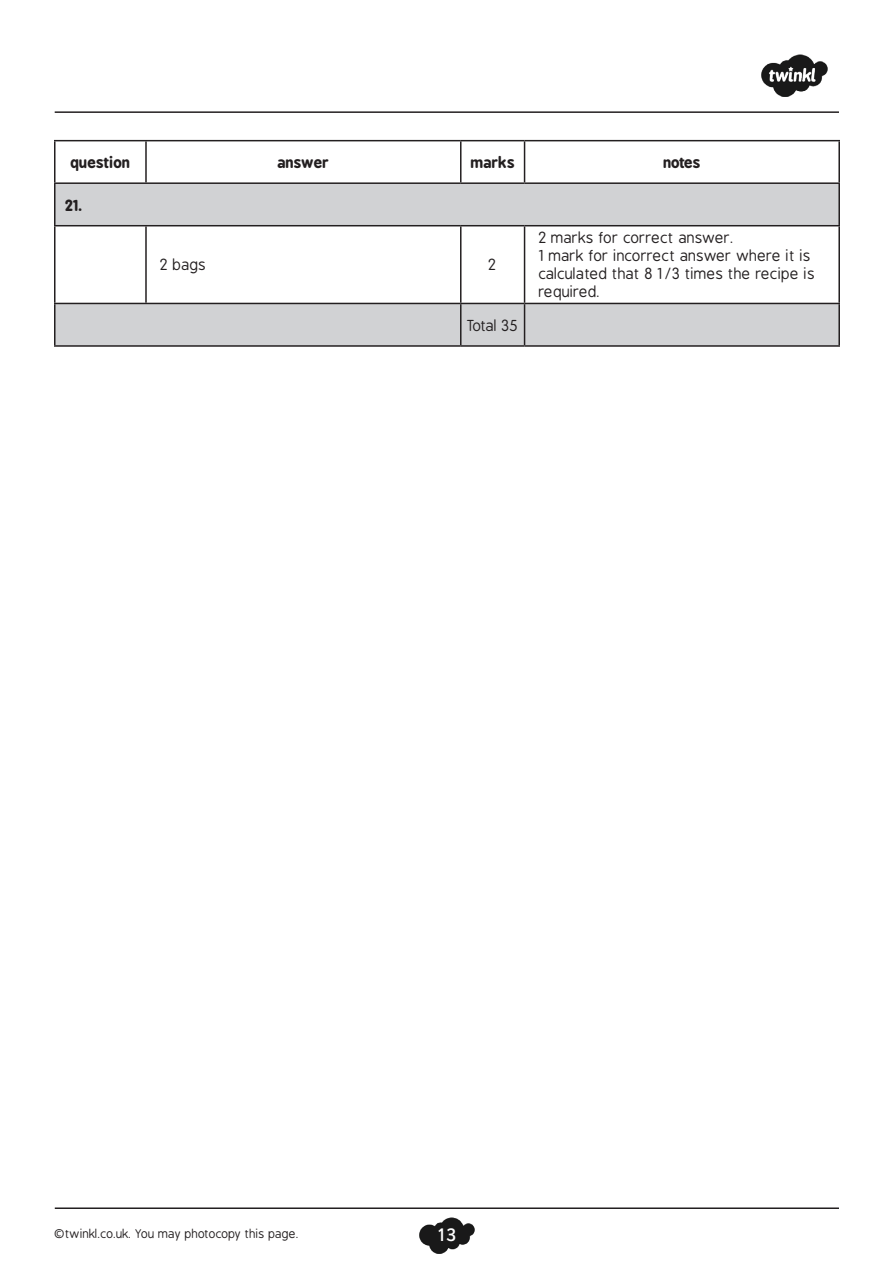
<style>
.page{position:relative;width:893px;height:1263px;background:#fff}
.page>*{position:absolute;margin:0;border:0;box-sizing:border-box;transform-origin:0 0}
.t1{font:500 18px "Sassoon Infant Md";color:#fff}
.Table_Text{font:15px/18px "B Preplay";color:#231f20}
.Paragraph_Style_1{font:700 15px "B Preplay";color:#231f20}
.Paragraph_Style_1-2{font:15px "B Preplay";letter-spacing:-.05em;color:#231f20}
.t2{font:12px "B Preplay";color:#231f20}
</style>
<div class="page">
<img style="left:419px;top:1218px;width:56px;height:35px">
<hr style="left:55px;top:111px;width:784px;height:2px;background:#231f20">
<hr style="left:55px;top:1207px;width:784px;height:2px;background:#231f20">
<img style="left:761px;top:54px;width:67px;height:42px">
<svg style="left:56px;top:184px;width:782px;height:161px;fill:#d1d2d4"></svg>
<hr style="left:54px;top:140px;width:92px;height:1px;background:#231f20">
<hr style="left:54px;top:141px;width:2px;height:41px;background:#231f20">
<hr style="left:146px;top:140px;width:315px;height:1px;background:#231f20">
<hr style="left:145px;top:141px;width:2px;height:41px;background:#231f20">
<hr style="left:461px;top:140px;width:64px;height:1px;background:#231f20">
<hr style="left:460px;top:141px;width:1px;height:41px;background:#231f20">
<hr style="left:525px;top:140px;width:315px;height:1px;background:#231f20">
<hr style="left:524px;top:141px;width:1px;height:41px;background:#231f20">
<hr style="left:838px;top:141px;width:2px;height:41px;background:#231f20">
<hr style="left:54px;top:226px;width:2px;height:77px;background:#231f20">
<hr style="left:145px;top:226px;width:2px;height:77px;background:#231f20">
<hr style="left:460px;top:226px;width:1px;height:77px;background:#231f20">
<hr style="left:524px;top:226px;width:1px;height:77px;background:#231f20">
<hr style="left:838px;top:226px;width:2px;height:77px;background:#231f20">
<hr style="left:54px;top:182px;width:92px;height:2px;background:#231f20">
<hr style="left:54px;top:184px;width:2px;height:41px;background:#231f20">
<hr style="left:146px;top:182px;width:315px;height:2px;background:#231f20">
<hr style="left:461px;top:182px;width:64px;height:2px;background:#231f20">
<hr style="left:525px;top:182px;width:315px;height:2px;background:#231f20">
<hr style="left:838px;top:184px;width:2px;height:41px;background:#231f20">
<hr style="left:54px;top:225px;width:92px;height:1px;background:#231f20">
<hr style="left:146px;top:225px;width:315px;height:1px;background:#231f20">
<hr style="left:461px;top:225px;width:64px;height:1px;background:#231f20">
<hr style="left:525px;top:225px;width:315px;height:1px;background:#231f20">
<hr style="left:54px;top:303px;width:92px;height:1px;background:#231f20">
<hr style="left:54px;top:304px;width:2px;height:41px;background:#231f20">
<hr style="left:146px;top:303px;width:315px;height:1px;background:#231f20">
<hr style="left:54px;top:345px;width:92px;height:2px;background:#231f20">
<hr style="left:146px;top:345px;width:315px;height:2px;background:#231f20">
<hr style="left:461px;top:303px;width:64px;height:1px;background:#231f20">
<hr style="left:460px;top:304px;width:1px;height:41px;background:#231f20">
<hr style="left:461px;top:345px;width:64px;height:2px;background:#231f20">
<hr style="left:525px;top:303px;width:315px;height:1px;background:#231f20">
<hr style="left:524px;top:304px;width:1px;height:41px;background:#231f20">
<hr style="left:838px;top:304px;width:2px;height:41px;background:#231f20">
<hr style="left:525px;top:345px;width:315px;height:2px;background:#231f20">
<p class="Paragraph_Style_1" style="left:71px;top:153px;width:61px">question</p>
<p class="Paragraph_Style_1" style="left:277px;top:153px;width:53px">answer</p>
<p class="Paragraph_Style_1" style="left:471px;top:153px;width:45px">marks</p>
<p class="Paragraph_Style_1" style="left:663px;top:153px;width:39px">notes</p>
<p class="Paragraph_Style_1" style="left:65px;top:196px;width:19px">21.</p>
<p class="Table_Text" style="left:160px;top:257px;width:47px">2 bags</p>
<p class="Paragraph_Style_1-2" style="left:489px;top:257px;width:9px">2</p>
<p class="Paragraph_Style_1-2" style="left:467px;top:317px;width:53px">Total 35</p>
<p class="Table_Text" style="left:539px;top:230px;width:197px">2 marks for correct answer.</p>
<p class="Table_Text" style="left:539px;top:248px;width:278px">1 mark for incorrect answer where it is calculated that 8 1/3 times the recipe is required.</p>
<p class="t2" style="left:55px;top:1227px;width:246px">©twinkl.co.uk. You may photocopy this page.</p>
<p class="t1" style="left:437px;top:1225px;width:21px">13</p>
</div>
